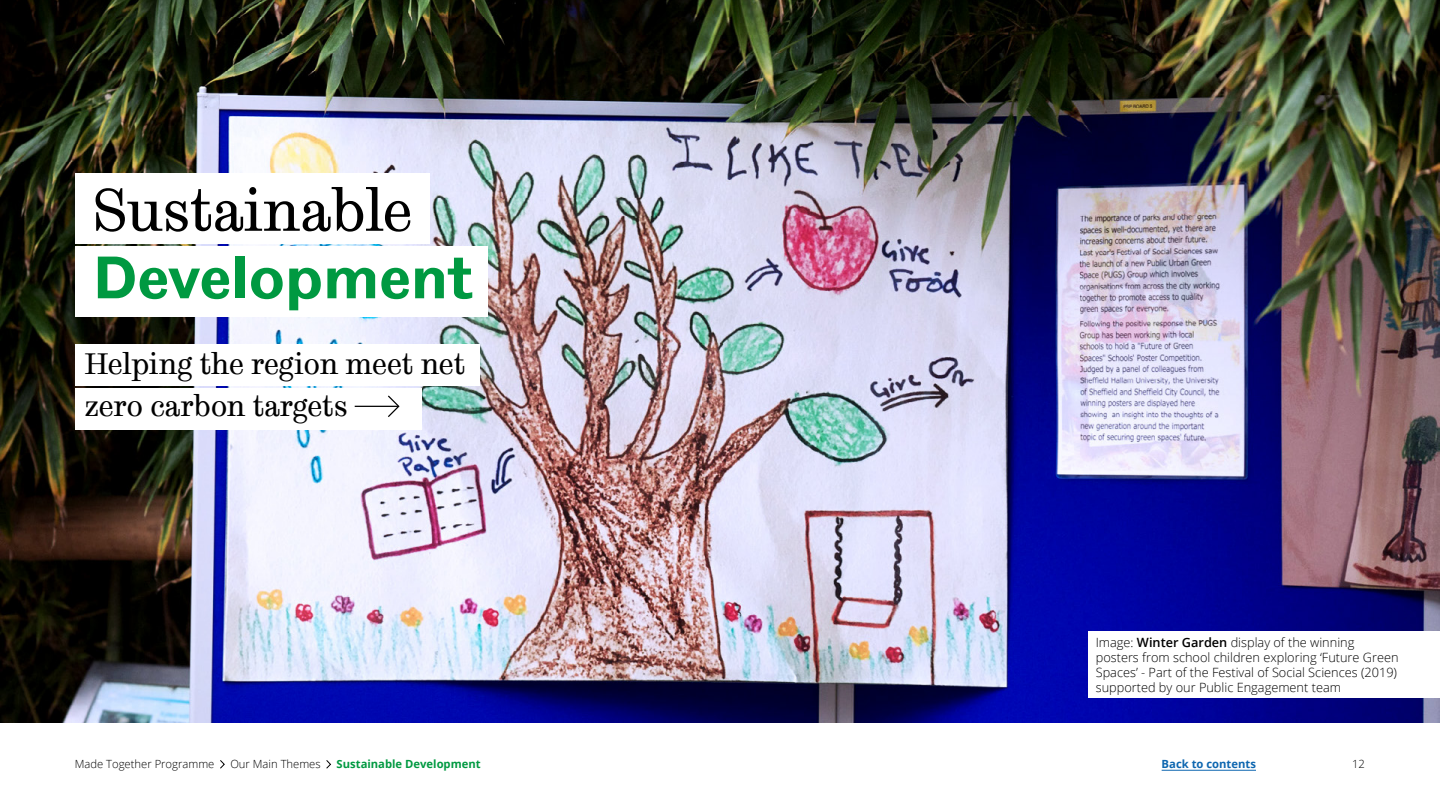
<style>
.page{position:relative;width:1440px;height:810px;background:#fff}
.page>*{position:absolute;margin:0;border:0;box-sizing:border-box;transform-origin:0 0}
.t1{font:60px "TUOS Stephenson";color:#000}
.t2{font:700 60px "TUOS Blake";color:#009941}
.t3{font:30px/41.2px "TUOS Stephenson";letter-spacing:-.005em;color:#000}
.t4{font:300 12.75px/15px "Open Sans";color:#000}
.t5{font:300 11.25px "Open Sans";color:#000}
.t6{font:700 11.25px "Open Sans";color:#009941}
.t7{font:700 11.25px "Open Sans";color:#0d66b0}
.s1{font-weight:600}
</style>
<div class="page">
<img style="left:0;top:0;width:1440px;height:722px">
<svg style="left:220px;top:760px;width:5px;height:9px"></svg>
<svg style="left:326px;top:760px;width:5px;height:9px"></svg>
<div style="left:75px;top:173px;width:355px;height:70px;background:#fff"></div>
<div style="left:75px;top:247px;width:413px;height:70px;background:#fff"></div>
<div style="left:75px;top:388px;width:347px;height:42px;background:#fff"></div>
<div style="left:75px;top:344px;width:405px;height:42px;background:#fff"></div>
<svg style="left:387px;top:395px;width:13px;height:22px"></svg>
<hr style="left:355px;top:406px;width:43px;height:1px;background:#000">
<div style="left:1088px;top:632px;width:352px;height:66px;background:#fff"></div>
<hr style="left:1162px;top:770px;width:94px;height:1px;background:#0d66b0">
<h1 class="t1" style="left:94px;top:173px;width:320px">Sustainable</h1>
<h1 class="t2" style="left:94px;top:240px;width:380px">Development</h1>
<h2 class="t3" style="left:85px;top:343px;width:382px">Helping the region meet net zero carbon targets</h2>
<p class="t5" style="left:75px;top:756px;width:141px">Made Together Programme</p>
<p class="t5" style="left:230px;top:756px;width:92px">Our Main Themes</p>
<p class="t6" style="left:337px;top:756px;width:146px">Sustainable Development</p>
<p class="t4" style="left:1096px;top:635px;width:304px">Image: <span class="s1">Winter Garden</span> display of the winning posters from school children exploring ‘Future Green Spaces’ - Part of the Festival of Social Sciences (2019) supported by our Public Engagement team</p>
<p class="t7" style="left:1162px;top:756px;width:96px">Back to contents</p>
<p class="t5" style="left:1352px;top:756px;width:14px">12</p>
</div>
